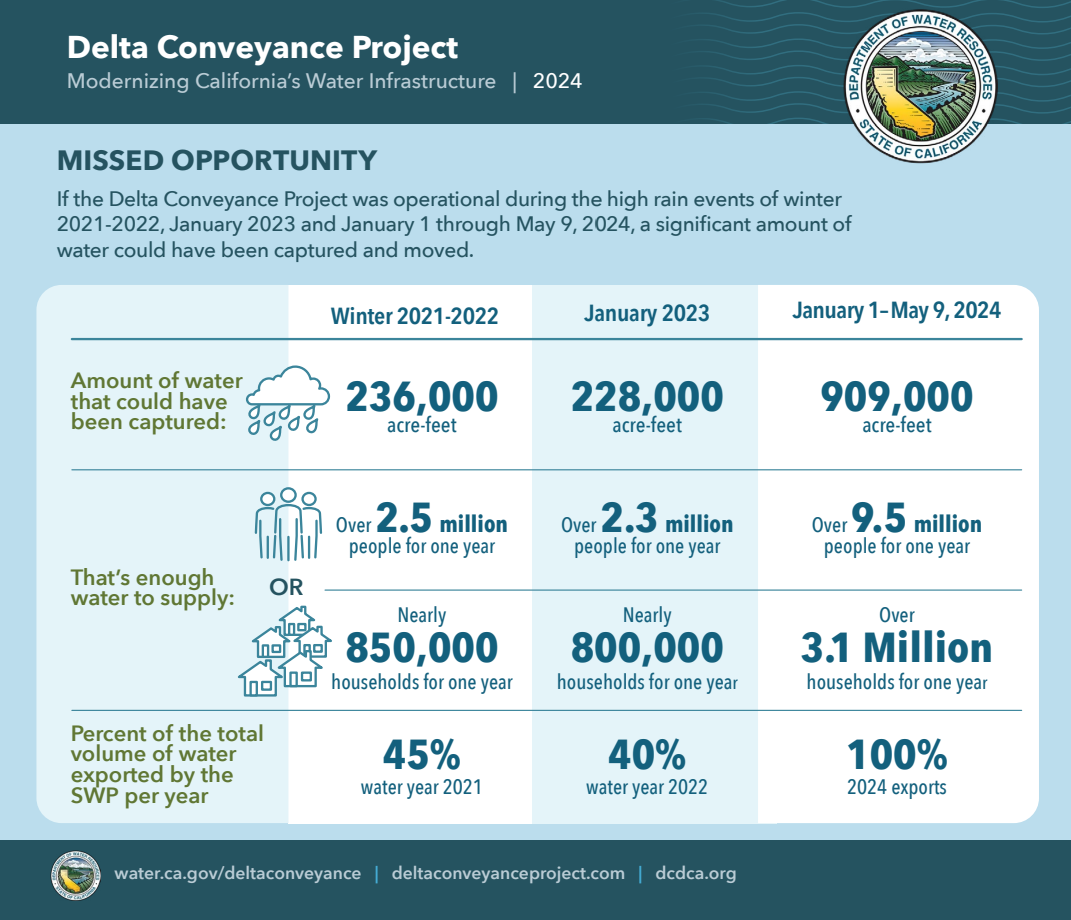
<style>
.page{position:relative;width:1071px;height:920px;background:#fff}
.page>*{position:absolute;margin:0;border:0;box-sizing:border-box;transform-origin:0 0}
.t1{font:700 41.82px "Avenir Next Condensed";color:#13607d;scale:1.07 1}
.t2{font:700 31.5px "Avenir Next";color:#fff}
.t3{font:700 27.82px "Avenir Next";letter-spacing:.005em;color:#255360}
.t4{font:600 23.28px "Avenir Next Condensed";letter-spacing:-.015em;color:#13607d;scale:1.07 1}
.t5{font:700 23.28px "Avenir Next Condensed";color:#13607d}
.t6{font:600 23.28px "Avenir Next";color:#255360}
.t7{font:600 22.05px/20.8px "Avenir Next";color:#607734}
.t8{font:500 21px "Avenir Next";color:#baccd5}
.t9{font:500 20.82px/25.6px "Avenir Next";letter-spacing:-.015em;color:#255360}
.t10{font:500 20.82px "Avenir Next Condensed";color:#13607d}
.t11{font:500 20.82px "Avenir Next Condensed";color:#13607d;scale:1.07 1}
.body{font:600 17.5px "Avenir Next";color:#baccd5}
.s1{color:#fff}
.s2{font-weight:500;font-size:20.82px}
.s3{font-size:41.82px}
.s4{font-size:18.55px}
.s5{color:#45add6}
</style>
<div class="page">
<div style="left:0;top:122px;width:1071px;height:719px;background:#bbdded"></div>
<div style="left:532px;top:285px;width:245px;height:538px;background:#e4f4f9"></div>
<div style="left:758px;top:285px;width:281px;height:538px;background:#fff"></div>
<div style="left:288px;top:285px;width:244px;height:538px;background:#fff"></div>
<div style="left:36px;top:285px;width:252px;height:538px;background:#e4f4f9"></div>
<hr style="left:72px;top:338px;width:950px;height:2px;background:#3b859b">
<hr style="left:72px;top:469px;width:950px;height:1px;background:#3b859b">
<hr style="left:325px;top:589px;width:697px;height:2px;background:#3b859b">
<svg style="left:232px;top:604px;width:100px;height:94px"></svg>
<div style="left:291px;top:673px;width:6px;height:13px;background:#fff"></div>
<div style="left:289px;top:671px;width:9px;height:16px;border:2px solid #3b859b"></div>
<div style="left:302px;top:673px;width:9px;height:7px;background:#fff"></div>
<div style="left:301px;top:671px;width:11px;height:10px;border:2px solid #3b859b"></div>
<svg style="left:281px;top:488px;width:15px;height:14px"></svg>
<div style="left:280px;top:487px;width:17px;height:16px;border:2px solid #3b859b;border-radius:50%"></div>
<svg style="left:303px;top:493px;width:13px;height:12px"></svg>
<div style="left:301px;top:492px;width:16px;height:14px;border:2px solid #3b859b;border-radius:50%"></div>
<svg style="left:254px;top:503px;width:69px;height:59px"></svg>
<hr style="left:267px;top:537px;width:2px;height:21px;background:#3b859b">
<div style="left:261px;top:493px;width:13px;height:12px;background:#fff;border-radius:50%"></div>
<div style="left:260px;top:492px;width:15px;height:14px;border:2px solid #3b859b;border-radius:50%"></div>
<svg style="left:245px;top:364px;width:86px;height:79px"></svg>
<hr style="left:72px;top:710px;width:950px;height:1px;background:#3b859b">
<div style="left:0;top:839px;width:1071px;height:81px;background:#255360"></div>
<div style="left:0;top:0;width:1071px;height:124px;background:#255360"></div>
<svg style="left:699px;top:0;width:372px;height:124px"></svg>
<img style="left:50px;top:850px;width:51px;height:51px">
<img style="left:843px;top:9px;width:154px;height:154px">
<h2 class="t2" style="left:67px;top:20px;width:393px">Delta Conveyance Project</h2>
<p class="t8" style="left:67px;top:63px;width:518px">Modernizing California’s Water Infrastructure | <span class="s1">2024</span></p>
<p class="t3" style="left:57px;top:136px;width:322px">MISSED OPPORTUNITY</p>
<p class="t9" style="left:57px;top:185px;width:796px">If the Delta Conveyance Project was operational during the high rain events of winter<br>2021-2022, January 2023 and January 1 through May 9, 2024, a significant amount of water could have been captured and moved.</p>
<p class="t4" style="left:331px;top:295px;width:159px">Winter 2021-2022</p>
<p class="t4" style="left:585px;top:292px;width:119px">January 2023</p>
<p class="t4" style="left:793px;top:290px;width:197px">January 1– May 9, 2024</p>
<p class="t7" style="left:71px;top:369px;width:173px">Amount of water that could have</p>
<p class="t1" style="left:345px;top:370px;width:145px">236,000</p>
<p class="t1" style="left:571px;top:370px;width:145px">228,000</p>
<p class="t1" style="left:820px;top:370px;width:145px">909,000</p>
<p class="t7" style="left:71px;top:411px;width:157px">been captured:</p>
<p class="t11" style="left:387px;top:412px;width:66px">acre-feet</p>
<p class="t11" style="left:613px;top:412px;width:66px">acre-feet</p>
<p class="t11" style="left:862px;top:412px;width:66px">acre-feet</p>
<p class="t7" style="left:71px;top:566px;width:166px">That’s enough water to supply:</p>
<p class="t6" style="left:269px;top:567px;width:36px">OR</p>
<p class="t5" style="left:336px;top:509px;width:174px"><span class="s2">Over</span> <span class="s3">2.5</span> million</p>
<p class="t5" style="left:561px;top:509px;width:174px"><span class="s2">Over</span> <span class="s3">2.3</span> million</p>
<p class="t5" style="left:812px;top:509px;width:172px"><span class="s2">Over</span> <span class="s3">9.5</span> million</p>
<p class="t10" style="left:349px;top:533px;width:148px">people for one year</p>
<p class="t10" style="left:574px;top:533px;width:148px">people for one year</p>
<p class="t10" style="left:824px;top:533px;width:148px">people for one year</p>
<p class="t10" style="left:398px;top:602px;width:50px">Nearly</p>
<p class="t10" style="left:623px;top:602px;width:50px">Nearly</p>
<p class="t10" style="left:879px;top:602px;width:37px">Over</p>
<p class="t1" style="left:345px;top:621px;width:145px">850,000</p>
<p class="t1" style="left:571px;top:621px;width:145px">800,000</p>
<p class="t1" style="left:801px;top:621px;width:182px">3.1 Million</p>
<p class="t10" style="left:331px;top:669px;width:183px">households for one year</p>
<p class="t10" style="left:557px;top:669px;width:182px">households for one yea<span class="s4">r</span></p>
<p class="t10" style="left:807px;top:669px;width:182px">households for one yea<span class="s4">r</span></p>
<p class="t7" style="left:71px;top:722px;width:195px">Percent of the total volume of water exported by the</p>
<p class="t1" style="left:383px;top:728px;width:75px">45%</p>
<p class="t1" style="left:608px;top:728px;width:75px">40%</p>
<p class="t1" style="left:846px;top:728px;width:96px">100%</p>
<p class="t7" style="left:71px;top:784px;width:140px">SWP per year</p>
<p class="t10" style="left:361px;top:774px;width:124px">water year 2021</p>
<p class="t10" style="left:586px;top:774px;width:124px">water year 2022</p>
<p class="t10" style="left:847px;top:774px;width:101px">2024 exports</p>
<p class="body" style="left:115px;top:858px;width:624px">water.ca.gov/deltaconveyance <span class="s5">|</span> deltaconveyanceproject.com <span class="s5">|</span> dcdca.org</p>
</div>
